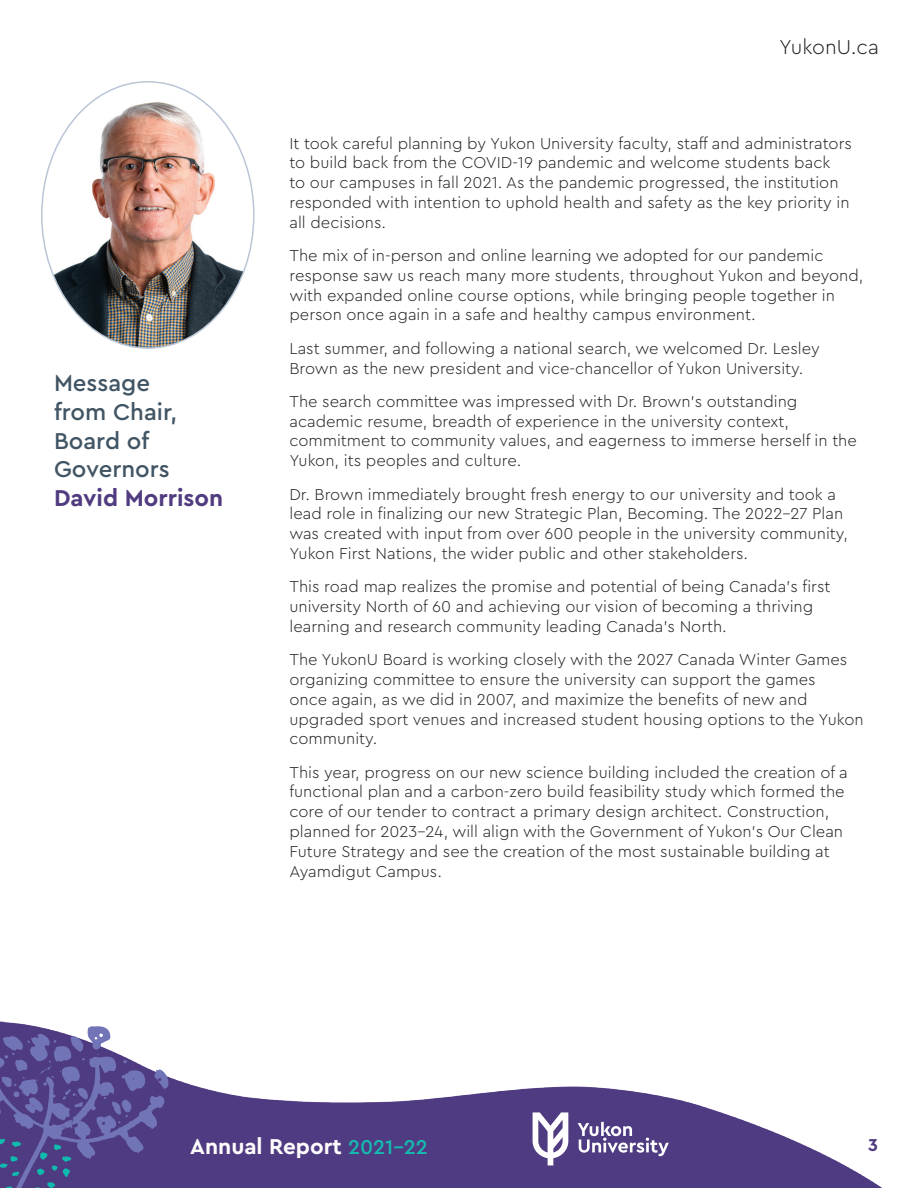
<style>
.page{position:relative;width:918px;height:1188px;background:#fff}
.page>*{position:absolute;margin:0;border:0;box-sizing:border-box;transform-origin:0 0}
.t1{font:500 24px/28.8px "Cera Pro";color:#415564}
.t2{font:700 24px "Cera Pro";color:#503b80}
.t3{font:700 22.5px "Cera Pro";color:#fefcfd}
.t4{font:300 21px "Cera Pro";color:#231f20}
.t5{font:700 18px "Cera Pro";color:#503b80}
.t6{font:300 16.5px/19.8px "Cera Pro";color:#231f20}
.s1{font-weight:500;font-size:21px;color:#15bbb0}
</style>
<div class="page">
<img style="left:0;top:1021px;width:882px;height:167px">
<svg style="left:578px;top:1122px;width:91px;height:34px"></svg>
<svg style="left:533px;top:1112px;width:35px;height:53px"></svg>
<svg style="left:0;top:1022px;width:170px;height:166px"></svg>
<img style="left:42px;top:82px;width:210px;height:266px">
<h1 class="t1" style="left:54px;top:367px;width:125px">Message from Chair,<br>Board of<br>Governors</h1>
<h1 class="t2" style="left:54px;top:482px;width:171px">David Morrison</h1>
<p class="t4" style="left:779px;top:33px;width:101px">YukonU.ca</p>
<p class="t6" style="left:289px;top:132px;width:564px">It took careful planning by Yukon University faculty, staff and administrators to build back from the COVID-19 pandemic and welcome students back<br>to our campuses in fall 2021. As the pandemic progressed, the institution responded with intention to uphold health and safety as the key priority in all decisions.</p>
<p class="t6" style="left:289px;top:245px;width:576px">The mix of in-person and online learning we adopted for our pandemic response saw us reach many more students, throughout Yukon and beyond, with expanded online course options, while bringing people together in person once again in a safe and healthy campus environment.</p>
<p class="t6" style="left:289px;top:338px;width:532px">Last summer, and following a national search, we welcomed Dr. Lesley<br>Brown as the new president and vice-chancellor of Yukon University.</p>
<p class="t6" style="left:289px;top:391px;width:569px">The search committee was impressed with Dr. Brown’s outstanding academic resume, breadth of experience in the university context, commitment to community values, and eagerness to immerse herself in the Yukon, its peoples and culture.</p>
<p class="t6" style="left:289px;top:483px;width:560px">Dr. Brown immediately brought fresh energy to our university and took a lead role in finalizing our new Strategic Plan, Becoming. The 2022-27 Plan was created with input from over 600 people in the university community, Yukon First Nations, the wider public and other stakeholders.</p>
<p class="t6" style="left:289px;top:576px;width:543px">This road map realizes the promise and potential of being Canada’s first university North of 60 and achieving our vision of becoming a thriving learning and research community leading Canada’s North.</p>
<p class="t6" style="left:289px;top:649px;width:576px">The YukonU Board is working closely with the 2027 Canada Winter Games organizing committee to ensure the university can support the games<br>once again, as we did in 2007, and maximize the benefits of new and upgraded sport venues and increased student housing options to the Yukon community.</p>
<p class="t6" style="left:289px;top:762px;width:560px">This year, progress on our new science building included the creation of a functional plan and a carbon-zero build feasibility study which formed the core of our tender to contract a primary design architect. Construction, planned for 2023-24, will align with the Government of Yukon’s Our Clean Future Strategy and see the creation of the most sustainable building at Ayamdigut Campus.</p>
<h2 class="t3" style="left:190px;top:1132px;width:239px">Annual Report <span class="s1">2021-22</span></h2>
<p class="t5" style="left:868px;top:1133px;width:11px">3</p>
</div>
